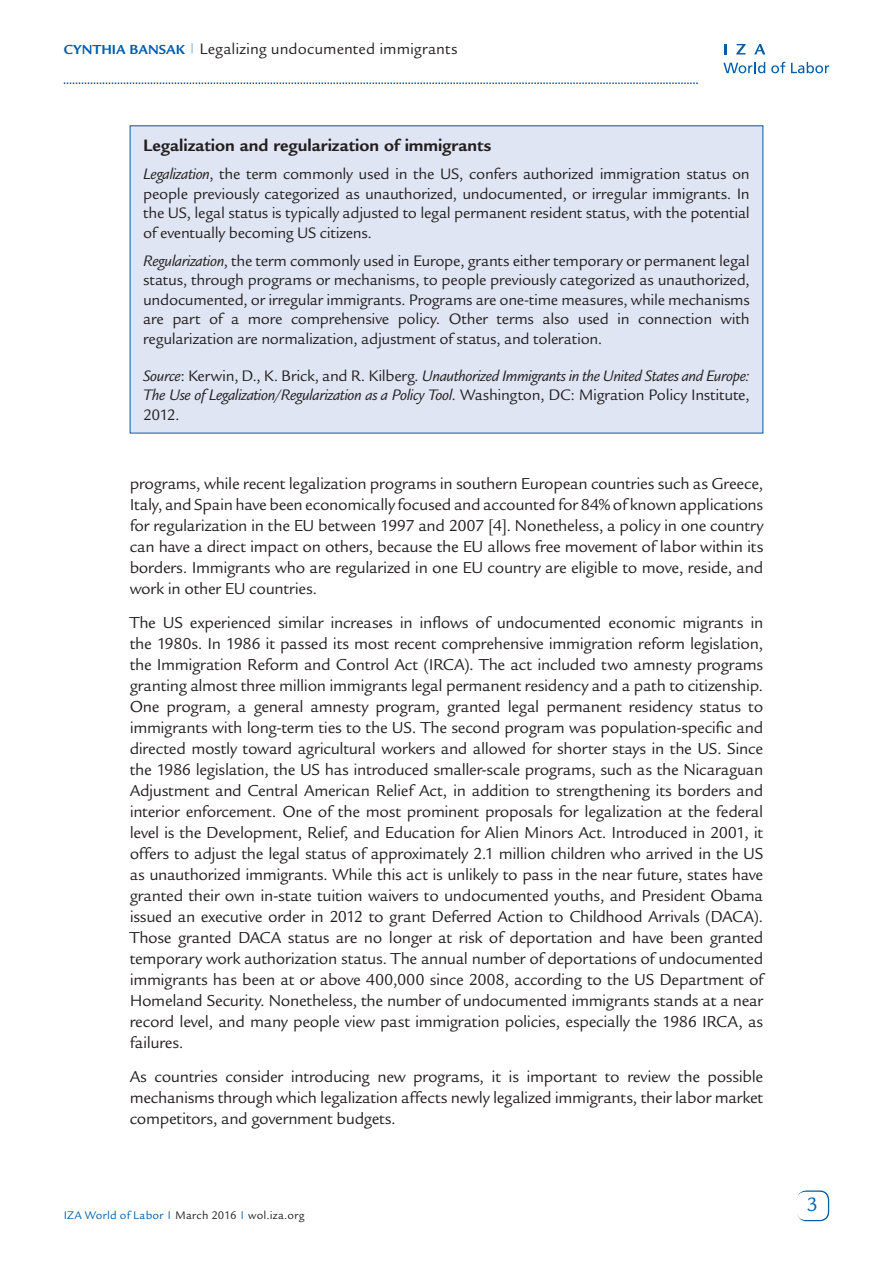
<style>
.page{position:relative;width:893px;height:1263px;background:#fff}
.page>*{position:absolute;margin:0;border:0;box-sizing:border-box;transform-origin:0 0}
.t1{font:21px "Legacy Sans Std";color:#015dab}
.t2{font:700 18px "Legacy Sans Std";color:#231f20}
.t3{font:17.25px/21px "Legacy Sans Std";letter-spacing:-.02em;color:#231f20;text-align:justify}
.t4{font:16.5px/19.5px "Legacy Sans Std";letter-spacing:-.015em;color:#231f20;text-align:justify}
.t5{font:italic 16.5px/19.5px "Legacy Sans Std";letter-spacing:-.025em;color:#231f20;text-align:justify}
.t6{font:16.5px "Legacy Sans Std";letter-spacing:.005em;color:#231f20}
.t7{font:12px "Legacy Sans Std";letter-spacing:.015em;color:#231f20}
.s1{font-weight:700;font-size:14.25px;color:#015dab}
.s2{font-style:italic}
.s3{font-style:normal}
.s4{color:#015dab}
</style>
<div class="page">
<div style="left:797px;top:1190px;width:32px;height:31px;border:2px solid #015dab;border-radius:9px"></div>
<div style="left:797px;top:1192px;width:31px;height:28px;background:#fff;border-radius:9px"></div>
<svg style="left:64px;top:82px;width:634px;height:2px"></svg>
<svg style="left:723px;top:62px;width:42px;height:11px"></svg>
<svg style="left:771px;top:62px;width:14px;height:11px"></svg>
<svg style="left:791px;top:62px;width:38px;height:11px"></svg>
<svg style="left:724px;top:44px;width:2px;height:10px"></svg>
<svg style="left:736px;top:44px;width:10px;height:10px"></svg>
<svg style="left:754px;top:44px;width:11px;height:10px"></svg>
<div style="left:130px;top:126px;width:633px;height:307px;background:#e0e5f3"></div>
<p class="t6" style="left:64px;top:39px;width:395px"><span class="s1">Cynthia Bansak</span> <sup>|</sup> Legalizing undocumented immigrants</p>
<p class="t2" style="left:143px;top:135px;width:350px">Legalization and regularization of immigrants</p>
<p class="t4" style="left:143px;top:165px;width:608px"><span class="s2">Legalization</span>, the term commonly used in the US, confers authorized immigration status on people previously categorized as unauthorized, undocumented, or irregular immigrants. In the US, legal status is typically adjusted to legal permanent resident status, with the potential of eventually becoming US citizens.</p>
<p class="t4" style="left:143px;top:251px;width:608px"><span class="s2">Regularization</span>, the term commonly used in Europe, grants either temporary or permanent legal status, through programs or mechanisms, to people previously categorized as unauthorized, undocumented, or irregular immigrants. Programs are one-time measures, while mechanisms are part of a more comprehensive policy. Other terms also used in connection with regularization are normalization, adjustment of status, and toleration.</p>
<p class="t5" style="left:143px;top:366px;width:608px">Source<span class="s3">: Kerwin, D., K. Brick, and R. Kilberg.</span> Unauthorized Immigrants in the United States and Europe:<br>The Use of Legalization/Regularization as a Policy Tool<span class="s3">. Washington, DC: Migration Policy Institute, 2012.</span></p>
<p class="t3" style="left:130px;top:473px;width:635px">programs, while recent legalization programs in southern European countries such as Greece, Italy, and Spain have been economically focused and accounted for 84% of known applications for regularization in the EU between 1997 and 2007 [4]. Nonetheless, a policy in one country can have a direct impact on others, because the EU allows free movement of labor within its borders. Immigrants who are regularized in one EU country are eligible to move, reside, and work in other EU countries.</p>
<p class="t3" style="left:130px;top:612px;width:635px">The US experienced similar increases in inflows of undocumented economic migrants in the 1980s. In 1986 it passed its most recent comprehensive immigration reform legislation, the Immigration Reform and Control Act (IRCA). The act included two amnesty programs granting almost three million immigrants legal permanent residency and a path to citizenship.<br>One program, a general amnesty program, granted legal permanent residency status to immigrants with long-term ties to the US. The second program was population-specific and directed mostly toward agricultural workers and allowed for shorter stays in the US. Since the 1986 legislation, the US has introduced smaller-scale programs, such as the Nicaraguan Adjustment and Central American Relief Act, in addition to strengthening its borders and interior enforcement. One of the most prominent proposals for legalization at the federal level is the Development, Relief, and Education for Alien Minors Act. Introduced in 2001, it offers to adjust the legal status of approximately 2.1 million children who arrived in the US as unauthorized immigrants. While this act is unlikely to pass in the near future, states have granted their own in-state tuition waivers to undocumented youths, and President Obama issued an executive order in 2012 to grant Deferred Action to Childhood Arrivals (DACA).<br>Those granted DACA status are no longer at risk of deportation and have been granted temporary work authorization status. The annual number of deportations of undocumented immigrants has been at or above 400,000 since 2008, according to the US Department of Homeland Security. Nonetheless, the number of undocumented immigrants stands at a near record level, and many people view past immigration policies, especially the 1986 IRCA, as failures.</p>
<p class="t3" style="left:130px;top:1066px;width:635px">As countries consider introducing new programs, it is important to review the possible mechanisms through which legalization affects newly legalized immigrants, their labor market competitors, and government budgets.</p>
<p class="t7" style="left:64px;top:1208px;width:242px"><span class="s4">IZA World of Labor</span> <sup>|</sup> March 2016 <sup>|</sup> wol.iza.org</p>
<p class="t1" style="left:807px;top:1192px;width:13px">3</p>
</div>
